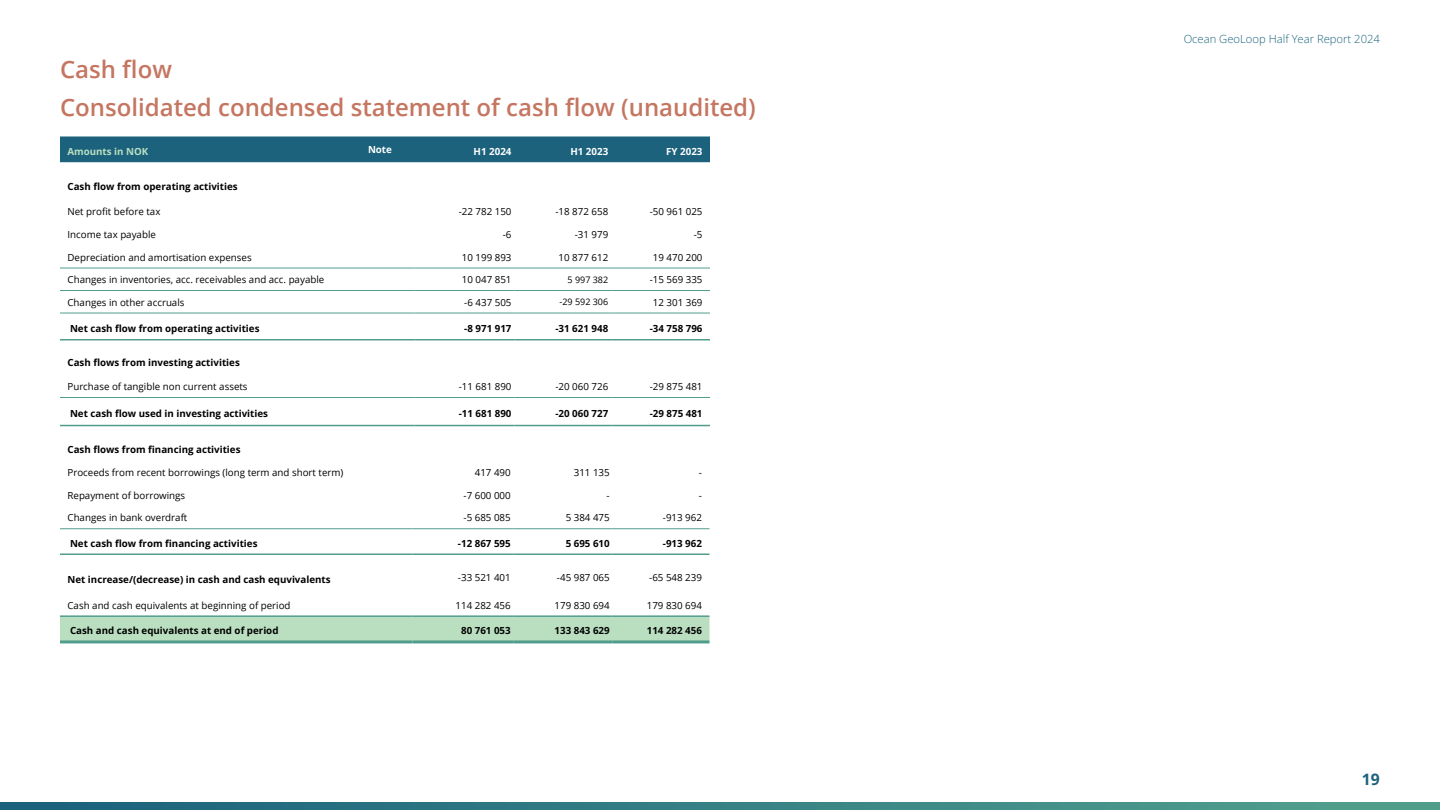
<style>
.page{position:relative;width:1440px;height:810px;background:#fff}
.page>*{position:absolute;margin:0;border:0;box-sizing:border-box;transform-origin:0 0}
.t1{font:600 24px/37.7px "Open Sans";color:#c57661}
.t2{font:700 15.75px "Open Sans";color:#1c627d}
.t3{font:300 11.25px "Open Sans";color:#1c627d}
.t4{font:9.75px "Open Sans";color:#000}
.t5{font:700 9.75px "Open Sans";color:#000}
.t6{font:700 9.75px "Open Sans";color:#fff}
.t7{font:700 9.75px "Open Sans";color:#badfc0}
.t8{font:9px "Open Sans";color:#000}
</style>
<div class="page">
<div style="left:60px;top:136px;width:650px;height:26px;background:#1c627d"></div>
<svg style="left:60px;top:162px;width:650px;height:265px"></svg>
<svg style="left:60px;top:314px;width:551px;height:111px"></svg>
<svg style="left:611px;top:314px;width:99px;height:111px"></svg>
<hr style="left:60px;top:268px;width:305px;height:1px;background:#519d8d">
<hr style="left:365px;top:268px;width:50px;height:1px;background:#519d8d">
<hr style="left:414px;top:268px;width:100px;height:1px;background:#519d8d">
<hr style="left:514px;top:268px;width:97px;height:1px;background:#519d8d">
<hr style="left:611px;top:268px;width:99px;height:1px;background:#519d8d">
<hr style="left:60px;top:290px;width:305px;height:1px;background:#519d8d">
<hr style="left:365px;top:290px;width:50px;height:1px;background:#519d8d">
<hr style="left:414px;top:290px;width:100px;height:1px;background:#519d8d">
<hr style="left:514px;top:290px;width:97px;height:1px;background:#519d8d">
<hr style="left:611px;top:290px;width:99px;height:1px;background:#519d8d">
<hr style="left:60px;top:313px;width:305px;height:1px;background:#519d8d">
<hr style="left:365px;top:313px;width:50px;height:1px;background:#519d8d">
<hr style="left:414px;top:313px;width:100px;height:1px;background:#519d8d">
<hr style="left:514px;top:313px;width:97px;height:1px;background:#519d8d">
<hr style="left:611px;top:313px;width:99px;height:1px;background:#519d8d">
<hr style="left:60px;top:339px;width:305px;height:1px;background:#519d8d">
<hr style="left:365px;top:339px;width:50px;height:1px;background:#519d8d">
<hr style="left:414px;top:339px;width:100px;height:1px;background:#519d8d">
<hr style="left:514px;top:339px;width:97px;height:1px;background:#519d8d">
<hr style="left:611px;top:339px;width:99px;height:1px;background:#519d8d">
<hr style="left:60px;top:397px;width:305px;height:1px;background:#519d8d">
<hr style="left:365px;top:397px;width:50px;height:1px;background:#519d8d">
<hr style="left:414px;top:397px;width:100px;height:1px;background:#519d8d">
<hr style="left:514px;top:397px;width:97px;height:1px;background:#519d8d">
<hr style="left:611px;top:397px;width:99px;height:1px;background:#519d8d">
<hr style="left:60px;top:425px;width:305px;height:1px;background:#519d8d">
<hr style="left:365px;top:425px;width:50px;height:1px;background:#519d8d">
<hr style="left:414px;top:425px;width:100px;height:1px;background:#519d8d">
<hr style="left:514px;top:425px;width:97px;height:1px;background:#519d8d">
<hr style="left:611px;top:425px;width:99px;height:1px;background:#519d8d">
<svg style="left:60px;top:529px;width:553px;height:25px"></svg>
<div style="left:60px;top:617px;width:650px;height:23px;background:#badfc0"></div>
<hr style="left:60px;top:528px;width:303px;height:1px;background:#519d8d">
<hr style="left:363px;top:528px;width:49px;height:1px;background:#519d8d">
<hr style="left:412px;top:528px;width:102px;height:1px;background:#519d8d">
<hr style="left:514px;top:528px;width:99px;height:1px;background:#519d8d">
<hr style="left:613px;top:528px;width:97px;height:1px;background:#519d8d">
<hr style="left:60px;top:554px;width:303px;height:1px;background:#519d8d">
<hr style="left:363px;top:554px;width:49px;height:1px;background:#519d8d">
<hr style="left:412px;top:554px;width:102px;height:1px;background:#519d8d">
<hr style="left:514px;top:554px;width:99px;height:1px;background:#519d8d">
<hr style="left:613px;top:554px;width:97px;height:1px;background:#519d8d">
<hr style="left:60px;top:615px;width:303px;height:2px;background:#519d8d">
<hr style="left:363px;top:615px;width:49px;height:2px;background:#519d8d">
<hr style="left:412px;top:615px;width:102px;height:2px;background:#519d8d">
<hr style="left:514px;top:615px;width:99px;height:2px;background:#519d8d">
<hr style="left:613px;top:615px;width:97px;height:2px;background:#519d8d">
<hr style="left:60px;top:640px;width:303px;height:3px;background:#519d8d">
<hr style="left:363px;top:640px;width:49px;height:3px;background:#519d8d">
<hr style="left:412px;top:640px;width:102px;height:3px;background:#519d8d">
<hr style="left:514px;top:640px;width:99px;height:3px;background:#519d8d">
<hr style="left:613px;top:640px;width:97px;height:3px;background:#519d8d">
<svg style="left:0;top:802px;width:1440px;height:8px"></svg>
<h1 class="t1" style="left:60px;top:50px;width:697px">Cash flow<br>Consolidated condensed statement of cash flow (unaudited)</h1>
<p class="t7" style="left:68px;top:144px;width:82px">Amounts in NOK</p>
<p class="t6" style="left:368px;top:143px;width:25px">Note</p>
<p class="t6" style="left:474px;top:144px;width:39px">H1 2024</p>
<p class="t6" style="left:570px;top:144px;width:39px">H1 2023</p>
<p class="t6" style="left:666px;top:144px;width:38px">FY 2023</p>
<p class="t5" style="left:68px;top:180px;width:172px">Cash flow from operating activities</p>
<p class="t4" style="left:68px;top:205px;width:94px">Net profit before tax</p>
<p class="t4" style="left:459px;top:205px;width:54px">-22 782 150</p>
<p class="t4" style="left:555px;top:205px;width:54px">-18 872 658</p>
<p class="t4" style="left:650px;top:205px;width:54px">-50 961 025</p>
<p class="t4" style="left:68px;top:228px;width:90px">Income tax payable</p>
<p class="t4" style="left:503px;top:228px;width:10px">-6</p>
<p class="t4" style="left:575px;top:228px;width:35px">-31 979</p>
<p class="t4" style="left:694px;top:228px;width:10px">-5</p>
<p class="t4" style="left:68px;top:250px;width:186px">Depreciation and amortisation expenses</p>
<p class="t4" style="left:462px;top:250px;width:51px">10 199 893</p>
<p class="t4" style="left:559px;top:250px;width:51px">10 877 612</p>
<p class="t4" style="left:653px;top:250px;width:51px">19 470 200</p>
<p class="t4" style="left:68px;top:273px;width:258px">Changes in inventories, acc. receivables and acc. payable</p>
<p class="t4" style="left:462px;top:273px;width:51px">10 047 851</p>
<p class="t8" style="left:568px;top:273px;width:42px">5 997 382</p>
<p class="t4" style="left:650px;top:273px;width:54px">-15 569 335</p>
<p class="t4" style="left:67px;top:295px;width:119px">Changes in other accruals</p>
<p class="t4" style="left:464px;top:295px;width:49px">-6 437 505</p>
<p class="t8" style="left:560px;top:296px;width:50px">-29 592 306</p>
<p class="t4" style="left:653px;top:295px;width:51px">12 301 369</p>
<p class="t5" style="left:70px;top:321px;width:191px">Net cash flow from operating activities</p>
<p class="t5" style="left:464px;top:321px;width:49px">-8 971 917</p>
<p class="t5" style="left:555px;top:321px;width:54px">-31 621 948</p>
<p class="t5" style="left:650px;top:321px;width:54px">-34 758 796</p>
<p class="t5" style="left:67px;top:356px;width:174px">Cash flows from investing activities</p>
<p class="t4" style="left:67px;top:380px;width:182px">Purchase of tangible non current assets</p>
<p class="t4" style="left:459px;top:380px;width:54px">-11 681 890</p>
<p class="t4" style="left:555px;top:380px;width:54px">-20 060 726</p>
<p class="t4" style="left:650px;top:380px;width:54px">-29 875 481</p>
<p class="t5" style="left:70px;top:406px;width:200px">Net cash flow used in investing activities</p>
<p class="t5" style="left:459px;top:406px;width:54px">-11 681 890</p>
<p class="t5" style="left:555px;top:406px;width:54px">-20 060 727</p>
<p class="t5" style="left:650px;top:406px;width:54px">-29 875 481</p>
<p class="t5" style="left:68px;top:443px;width:175px">Cash flows from financing activities</p>
<p class="t4" style="left:68px;top:466px;width:277px">Proceeds from recent borrowings (long term and short term)</p>
<p class="t4" style="left:475px;top:466px;width:37px">417 490</p>
<p class="t4" style="left:574px;top:466px;width:37px">311 135</p>
<p class="t4" style="left:699px;top:466px;width:5px">-</p>
<p class="t4" style="left:68px;top:489px;width:119px">Repayment of borrowings</p>
<p class="t4" style="left:464px;top:489px;width:49px">-7 600 000</p>
<p class="t4" style="left:607px;top:489px;width:5px">-</p>
<p class="t4" style="left:699px;top:489px;width:5px">-</p>
<p class="t4" style="left:68px;top:511px;width:121px">Changes in bank overdraft</p>
<p class="t4" style="left:464px;top:511px;width:49px">-5 685 085</p>
<p class="t4" style="left:566px;top:511px;width:46px">5 384 475</p>
<p class="t4" style="left:663px;top:511px;width:41px">-913 962</p>
<p class="t5" style="left:70px;top:536px;width:189px">Net cash flow from financing activities</p>
<p class="t5" style="left:458px;top:536px;width:54px">-12 867 595</p>
<p class="t5" style="left:566px;top:536px;width:46px">5 695 610</p>
<p class="t5" style="left:663px;top:536px;width:41px">-913 962</p>
<p class="t5" style="left:68px;top:573px;width:265px">Net increase/(decrease) in cash and cash equvivalents</p>
<p class="t4" style="left:458px;top:571px;width:54px">-33 521 401</p>
<p class="t4" style="left:557px;top:571px;width:54px">-45 987 065</p>
<p class="t4" style="left:649px;top:571px;width:54px">-65 548 239</p>
<p class="t4" style="left:68px;top:598px;width:225px">Cash and cash equivalents at beginning of period</p>
<p class="t4" style="left:456px;top:598px;width:57px">114 282 456</p>
<p class="t4" style="left:555px;top:598px;width:57px">179 830 694</p>
<p class="t4" style="left:647px;top:598px;width:57px">179 830 694</p>
<p class="t5" style="left:70px;top:624px;width:210px">Cash and cash equivalents at end of period</p>
<p class="t5" style="left:461px;top:624px;width:51px">80 761 053</p>
<p class="t5" style="left:555px;top:624px;width:57px">133 843 629</p>
<p class="t5" style="left:647px;top:624px;width:57px">114 282 456</p>
<p class="t3" style="left:1184px;top:31px;width:198px">Ocean GeoLoop Half Year Report 2024</p>
<h2 class="t2" style="left:1362px;top:768px;width:20px">19</h2>
</div>
